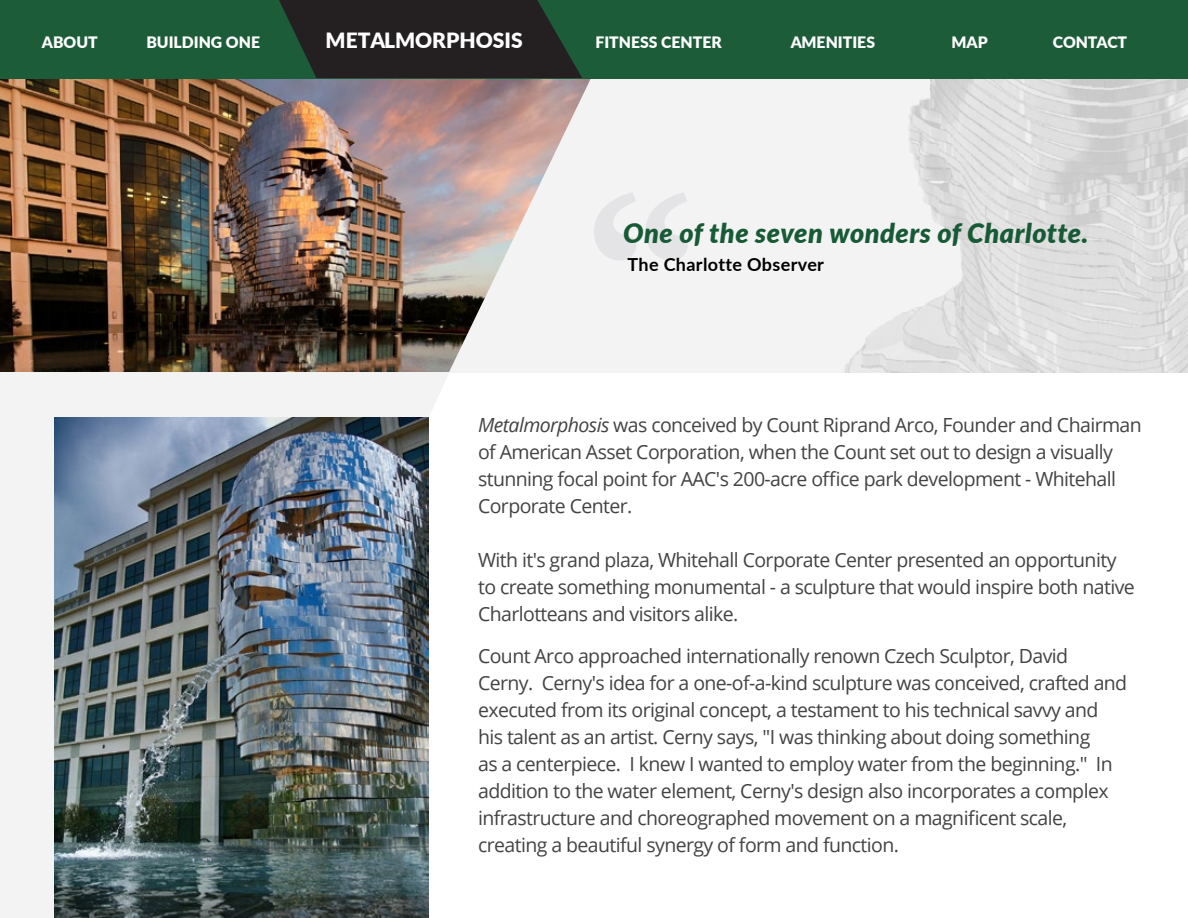
<style>
.page{position:relative;width:1188px;height:918px;background:#fff}
.page>*{position:absolute;margin:0;border:0;box-sizing:border-box;transform-origin:0 0}
.t1{font:italic 900 27px "Lato";letter-spacing:.02em;color:#185a36}
.t2{font:900 21px "Lato";color:#fff}
.t3{font:19.5px/27px "Open Sans";letter-spacing:-.03em;color:#434343}
.t4{font:700 18px "Lato";letter-spacing:.02em;color:#000}
.t5{font:900 15.75px "Lato";color:#fff}
.s1{font-style:italic}
</style>
<div class="page">
<div style="left:25px;top:78px;width:1163px;height:294px;background:#f3f3f4"></div>
<img style="left:0;top:78px;width:591px;height:294px">
<svg style="left:0;top:372px;width:449px;height:546px;fill:#f3f3f4"></svg>
<img style="left:54px;top:417px;width:374px;height:501px">
<img style="left:807px;top:78px;width:381px;height:294px">
<div style="left:0;top:0;width:1188px;height:78px;background:#1c5c38"></div>
<svg style="left:279px;top:0;width:303px;height:78px;background:#222724"></svg>
<svg style="left:594px;top:193px;width:93px;height:67px"></svg>
<p class="t5" style="left:42px;top:30px;width:57px">ABOUT</p>
<p class="t5" style="left:146px;top:30px;width:115px">BUILDING ONE</p>
<p class="t2" style="left:326px;top:24px;width:199px">METALMORPHOSIS</p>
<p class="t5" style="left:595px;top:30px;width:128px">FITNESS CENTER</p>
<p class="t5" style="left:791px;top:30px;width:86px">AMENITIES</p>
<p class="t5" style="left:951px;top:30px;width:38px">MAP</p>
<p class="t5" style="left:1053px;top:30px;width:76px">CONTACT</p>
<p class="t1" style="left:623px;top:212px;width:467px">One of the seven wonders of Charlotte.</p>
<p class="t4" style="left:628px;top:251px;width:198px">The Charlotte Observer</p>
<p class="t3" style="left:478px;top:411px;width:665px"><span class="s1">Metalmorphosis</span> was conceived by Count Riprand Arco, Founder and Chairman of American Asset Corporation, when the Count set out to design a visually stunning focal point for AAC's 200-acre office park development - Whitehall Corporate Center.</p>
<p class="t3" style="left:478px;top:546px;width:658px">With it's grand plaza, Whitehall Corporate Center presented an opportunity to create something monumental - a sculpture that would inspire both native<br>Charlotteans and visitors alike.</p>
<p class="t3" style="left:478px;top:642px;width:651px">Count Arco approached internationally renown Czech Sculptor, David Cerny. Cerny's idea for a one-of-a-kind sculpture was conceived, crafted and executed from its original concept, a testament to his technical savvy and his talent as an artist. Cerny says, "I was thinking about doing something<br>as a centerpiece. I knew I wanted to employ water from the beginning." In addition to the water element, Cerny's design also incorporates a complex infrastructure and choreographed movement on a magnificent scale,</p>
<p class="t3" style="left:478px;top:831px;width:422px">creating a beautiful synergy of form and function.</p>
</div>
